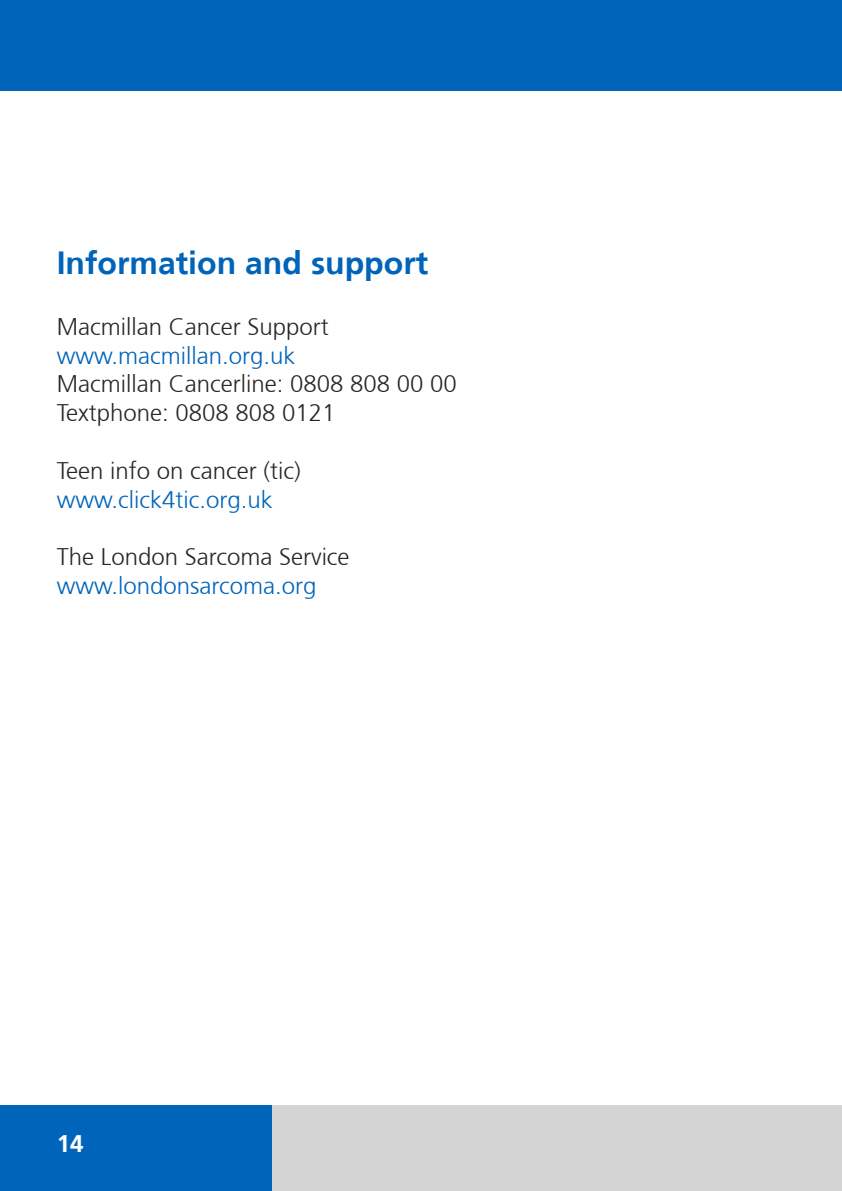
<style>
.page{position:relative;width:842px;height:1191px;background:#fff}
.page>*{position:absolute;margin:0;border:0;box-sizing:border-box;transform-origin:0 0}
.t1{font:700 32px "Frutiger 65";color:#0064ba}
.t2{font:300 24px/28.8px "Frutiger 45";color:#272627}
.t3{font:300 24px "Frutiger 45";color:#0064ba}
.t4{font:700 24px "Frutiger 65";color:#fff}
</style>
<div class="page">
<div style="left:0;top:0;width:842px;height:91px;background:#0064ba"></div>
<div style="left:0;top:1106px;width:283px;height:85px;background:#0064ba"></div>
<div style="left:272px;top:1106px;width:570px;height:85px;background:#d4d4d4"></div>
<h1 class="t1" style="left:57px;top:244px;width:373px">Information and support</h1>
<p class="t2" style="left:57px;top:312px;width:274px">Macmillan Cancer Support</p>
<p class="t3" style="left:57px;top:342px;width:240px">www.macmillan.org.uk</p>
<p class="t2" style="left:57px;top:370px;width:402px">Macmillan Cancerline: 0808 808 00 00<br>Textphone: 0808 808 0121</p>
<p class="t2" style="left:57px;top:456px;width:246px">Teen info on cancer (tic)</p>
<p class="t3" style="left:57px;top:486px;width:218px">www.click4tic.org.uk</p>
<p class="t2" style="left:57px;top:543px;width:294px">The London Sarcoma Service</p>
<p class="t3" style="left:57px;top:572px;width:261px">www.londonsarcoma.org</p>
<p class="t4" style="left:57px;top:1129px;width:28px">14</p>
</div>
